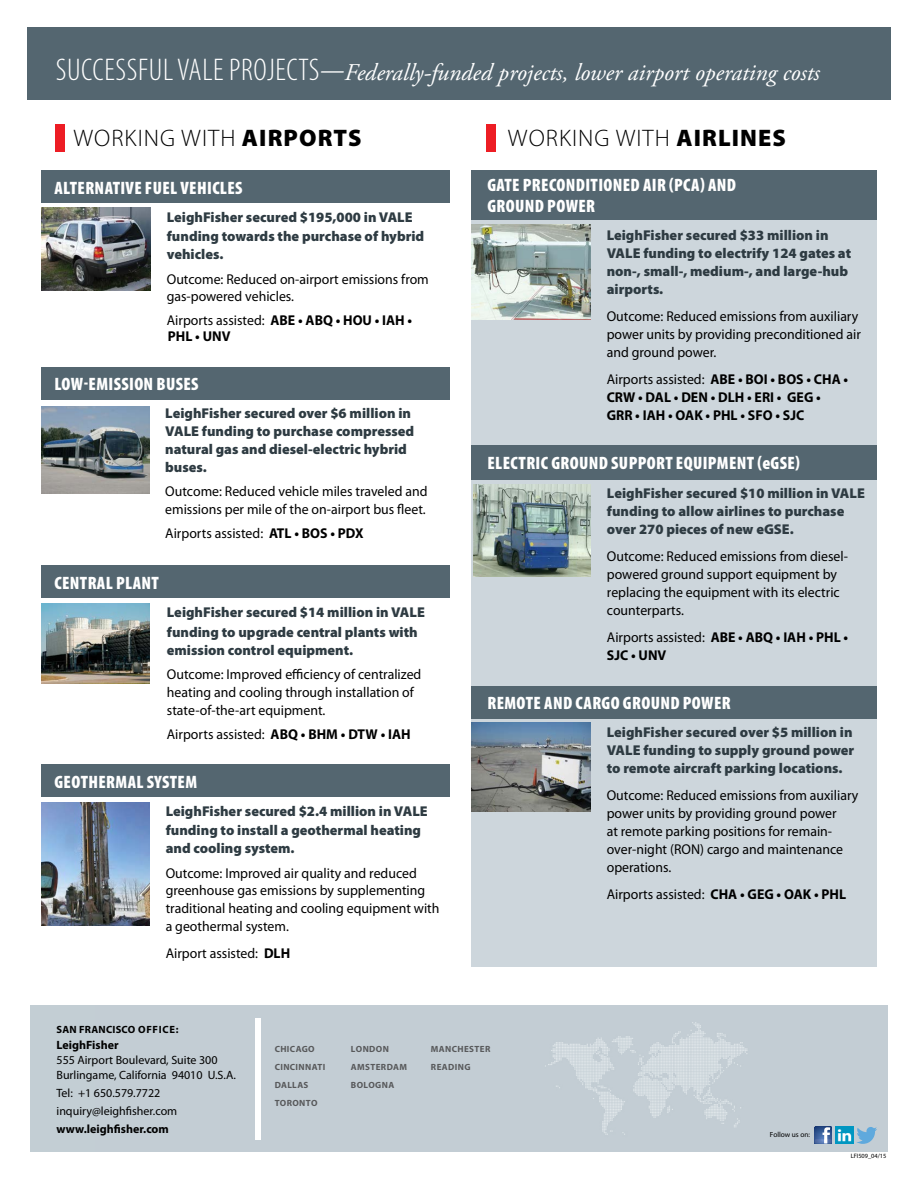
<style>
.page{position:relative;width:918px;height:1188px;background:#fff}
.page>*{position:absolute;margin:0;border:0;box-sizing:border-box;transform-origin:0 0}
.t1{font:italic 24px "Adobe Garamond Pro";color:#fff}
.t2{font:300 24px "Myriad Pro";letter-spacing:.045em;color:#000}
.t3{font:900 condensed 18px/21px "Myriad Pro";letter-spacing:.02em;color:#fff}
.t4{font:14.25px/18px "Myriad Pro";color:#000}
.t5{font:900 14.25px/18px "Myriad Pro";color:#2e3b42}
.t6{font:700 14.25px/18px "Myriad Pro";color:#000}
.t7{font:12px/15.8px "Myriad Pro";color:#000}
.t8{font:700 12px "Myriad Pro";color:#000}
.t9{font:700 10.5px "Myriad Pro";letter-spacing:.02em;color:#000}
.t10{font:700 9px/18px "Myriad Pro";letter-spacing:.045em;color:#58595b}
.t11{font:7.35px "Myriad Pro";color:#000}
.t12{font:6.3px "Myriad Pro";color:#000}
.s1{font-family:"Myriad Pro";font-weight:300;font-style:normal;font-stretch:condensed;font-size:31.5px}
.s2{font-family:"Myriad Pro";font-stretch:condensed}
.s3{font-weight:900}
.s4{font-weight:400}
.s5{font-weight:700}
</style>
<div class="page">
<div style="left:471px;top:170px;width:406px;height:797px;background:#cdd6dc"></div>
<div style="left:27px;top:27px;width:864px;height:72px;background:#546670"></div>
<div style="left:471px;top:445px;width:406px;height:34px;background:#546670"></div>
<div style="left:471px;top:686px;width:406px;height:32px;background:#546670"></div>
<div style="left:471px;top:170px;width:406px;height:50px;background:#546670"></div>
<div style="left:42px;top:566px;width:408px;height:32px;background:#546670"></div>
<div style="left:42px;top:764px;width:408px;height:33px;background:#546670"></div>
<div style="left:42px;top:367px;width:408px;height:33px;background:#546670"></div>
<div style="left:42px;top:170px;width:408px;height:33px;background:#546670"></div>
<div style="left:487px;top:124px;width:9px;height:28px;background:#ed1d24"></div>
<div style="left:55px;top:124px;width:9px;height:28px;background:#ed1d24"></div>
<div style="left:30px;top:1006px;width:858px;height:146px;background:#c3ced4"></div>
<img style="left:255px;top:1018px;width:581px;height:126px">
<div style="left:255px;top:1019px;width:6px;height:121px;background:#fff"></div>
<svg style="left:856px;top:1127px;width:21px;height:17px"></svg>
<svg style="left:814px;top:1126px;width:18px;height:18px"></svg>
<img style="left:836px;top:1126px;width:18px;height:18px">
<img style="left:471px;top:224px;width:120px;height:95px">
<img style="left:42px;top:208px;width:108px;height:83px">
<img style="left:473px;top:484px;width:118px;height:93px">
<img style="left:42px;top:406px;width:108px;height:87px">
<img style="left:42px;top:603px;width:107px;height:81px">
<img style="left:471px;top:723px;width:120px;height:89px">
<img style="left:42px;top:802px;width:108px;height:123px">
<h1 class="t1" style="left:56px;top:58px;width:766px"><span class="s1">SUCCESSFUL VALE PROJECTS</span><span class="s2">—</span>Federally-funded projects, lower airport operating costs</h1>
<h1 class="t2" style="left:73px;top:125px;width:290px">WORKING WITH <span class="s3">AIRPORTS</span></h1>
<h1 class="t2" style="left:508px;top:125px;width:280px">WORKING WITH <span class="s3">AIRLINES</span></h1>
<p class="t3" style="left:487px;top:174px;width:250px">GATE PRECONDITIONED AIR (PCA) AND<br>GROUND POWER</p>
<p class="t5" style="left:607px;top:226px;width:246px">LeighFisher secured $33 million in<br>VALE funding to electrify 124 gates at non-, small-, medium-, and large-hub airports.</p>
<p class="t4" style="left:607px;top:307px;width:256px">Outcome: Reduced emissions from auxiliary power units by providing preconditioned air and ground power.</p>
<p class="t6" style="left:607px;top:370px;width:243px"><span class="s4">Airports assisted:</span> ABE • BOI • BOS • CHA •<br>CRW • DAL • DEN • DLH • ERI • GEG •<br>GRR • IAH • OAK • PHL • SFO • SJC</p>
<p class="t3" style="left:54px;top:176px;width:190px">ALTERNATIVE FUEL VEHICLES</p>
<p class="t5" style="left:167px;top:208px;width:259px;line-height:19.5px">LeighFisher secured $195,000 in VALE funding towards the purchase of hybrid</p>
<p class="t5" style="left:167px;top:246px;width:58px">vehicles.</p>
<p class="t4" style="left:167px;top:269px;width:264px">Outcome: Reduced on-airport emissions from gas-powered vehicles.</p>
<p class="t6" style="left:167px;top:313px;width:247px;line-height:15px"><span class="s4">Airports assisted:</span> ABE • ABQ • HOU • IAH •<br>PHL • UNV</p>
<p class="t3" style="left:54px;top:373px;width:146px">LOW-EMISSION BUSES</p>
<p class="t5" style="left:165px;top:405px;width:251px">LeighFisher secured over $6 million in<br>VALE funding to purchase compressed natural gas and diesel-electric hybrid buses.</p>
<p class="t4" style="left:165px;top:482px;width:264px">Outcome: Reduced vehicle miles traveled and emissions per mile of the on-airport bus fleet.</p>
<p class="t4" style="left:165px;top:524px;width:200px">Airports assisted: <span class="s5">ATL • BOS • PDX</span></p>
<p class="t3" style="left:54px;top:572px;width:106px">CENTRAL PLANT</p>
<p class="t5" style="left:167px;top:603px;width:260px;line-height:19.5px">LeighFisher secured $14 million in VALE funding to upgrade central plants with</p>
<p class="t5" style="left:167px;top:641px;width:188px">emission control equipment.</p>
<p class="t4" style="left:167px;top:665px;width:256px">Outcome: Improved efficiency of centralized heating and cooling through installation of state-of-the-art equipment.</p>
<p class="t4" style="left:167px;top:725px;width:245px">Airports assisted: <span class="s5">ABQ • BHM • DTW • IAH</span></p>
<p class="t3" style="left:487px;top:452px;width:314px">ELECTRIC GROUND SUPPORT EQUIPMENT (eGSE)</p>
<p class="t5" style="left:607px;top:484px;width:260px">LeighFisher secured $10 million in VALE funding to allow airlines to purchase over 270 pieces of new eGSE.</p>
<p class="t4" style="left:607px;top:547px;width:243px">Outcome: Reduced emissions from diesel&shy;powered ground support equipment by replacing the equipment with its electric counterparts.</p>
<p class="t6" style="left:607px;top:627px;width:243px"><span class="s4">Airports assisted:</span> ABE • ABQ • IAH • PHL •<br>SJC • UNV</p>
<p class="t3" style="left:487px;top:692px;width:245px">REMOTE AND CARGO GROUND POWER</p>
<p class="t5" style="left:607px;top:724px;width:249px;text-align:justify">LeighFisher secured over $5 million in VALE funding to supply ground power to remote aircraft parking locations.</p>
<p class="t4" style="left:607px;top:786px;width:253px">Outcome: Reduced emissions from auxiliary power units by providing ground power<br>at remote parking positions for remain&shy;over-night (RON) cargo and maintenance operations.</p>
<p class="t4" style="left:607px;top:885px;width:241px">Airports assisted: <span class="s5">CHA • GEG • OAK • PHL</span></p>
<p class="t3" style="left:54px;top:770px;width:144px">GEOTHERMAL SYSTEM</p>
<p class="t5" style="left:166px;top:802px;width:264px;line-height:19.5px">LeighFisher secured $2.4 million in VALE funding to install a geothermal heating</p>
<p class="t5" style="left:166px;top:840px;width:130px">and cooling system.</p>
<p class="t4" style="left:166px;top:863px;width:275px">Outcome: Improved air quality and reduced greenhouse gas emissions by supplementing traditional heating and cooling equipment with a geothermal system.</p>
<p class="t4" style="left:166px;top:944px;width:126px">Airport assisted: <span class="s5">DLH</span></p>
<p class="t9" style="left:57px;top:1022px;width:123px">SAN FRANCISCO OFFICE:</p>
<p class="t8" style="left:57px;top:1037px;width:64px">LeighFisher</p>
<p class="t7" style="left:57px;top:1051px;width:181px">555 Airport Boulevard, Suite 300<br>Burlingame, California 94010 U.S.A.</p>
<p class="t7" style="left:57px;top:1084px;width:122px;line-height:18px">Tel: +1 650.579.7722 inquiry@leighfisher.com</p>
<p class="t8" style="left:57px;top:1121px;width:114px">www.leighfisher.com</p>
<p class="t10" style="left:275px;top:1039px;width:52px">CHICAGO<br>CINCINNATI<br>DALLAS<br>TORONTO</p>
<p class="t10" style="left:351px;top:1039px;width:58px">LONDON<br>AMSTERDAM<br>BOLOGNA</p>
<p class="t10" style="left:431px;top:1039px;width:61px">MANCHESTER<br>READING</p>
<p class="t11" style="left:770px;top:1130px;width:42px">Follow us on:</p>
<p class="t12" style="left:851px;top:1152px;width:37px">LFI509_04/15</p>
</div>
